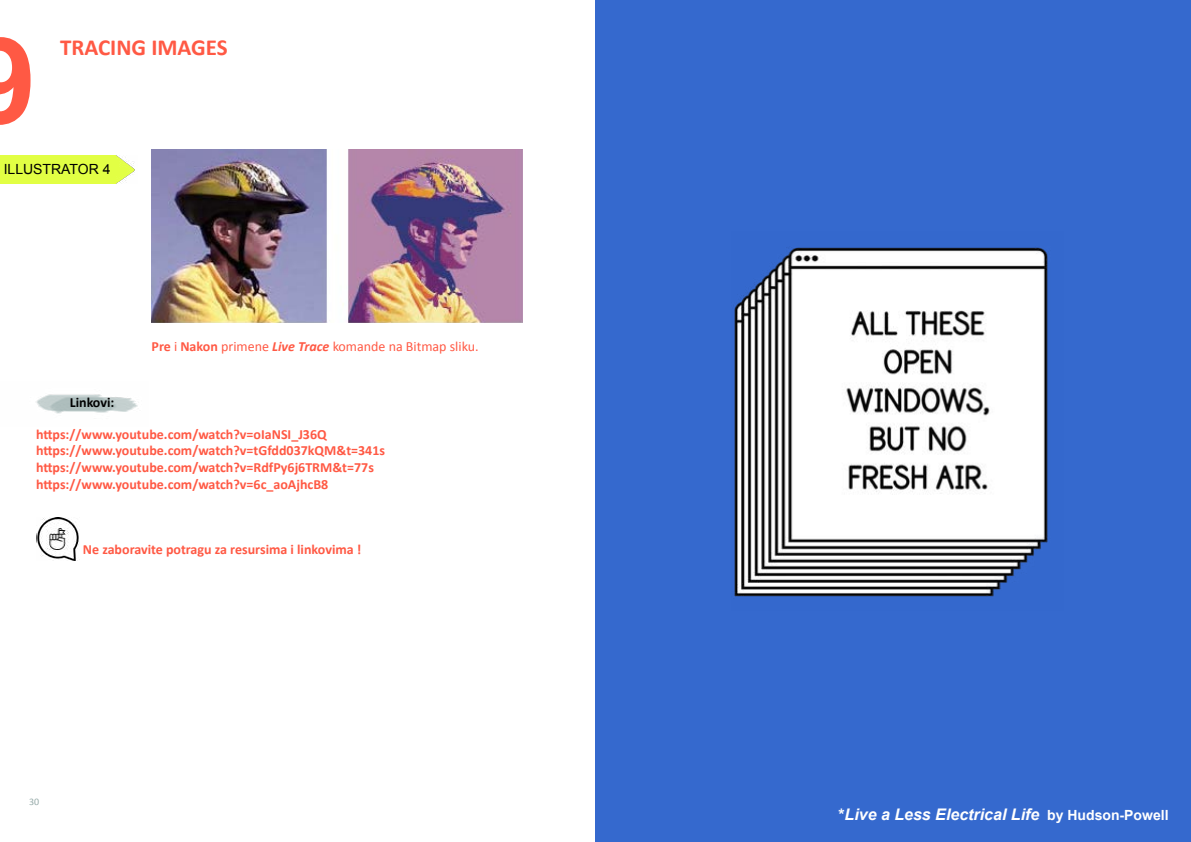
<style>
.page{position:relative;width:1191px;height:842px;background:#fff}
.page>*{position:absolute;margin:0;border:0;box-sizing:border-box;transform-origin:0 0}
.t1{font:700 120px "Arial";color:#ff5944}
.t2{font:700 23px "Calibri";color:#ff5944}
.t3{font:italic 700 16px "Arial";color:#fff}
.t4{font:700 14px/16.8px "Calibri";color:#ff5944}
.t5{font:14px "Calibri";color:#ff5944}
.t6{font:14px "Arial";color:#000}
.t7{font:700 14px "Calibri";color:#000}
.t8{font:10px "Calibri";color:#96aaa9}
.s1{font-weight:700}
.s2{font-weight:700;font-style:italic}
.s3{font-style:normal}
.s4{font-style:normal;font-size:14px}
</style>
<div class="page">
<img style="left:115px;top:156px;width:20px;height:28px">
<div style="left:0;top:156px;width:115px;height:28px;background:#e2ff44"></div>
<img style="left:152px;top:149px;width:371px;height:173px">
<img style="left:36px;top:394px;width:102px;height:20px">
<div style="left:595px;top:0;width:596px;height:842px;background:#3569ce"></div>
<img style="left:734px;top:247px;width:314px;height:350px">
<img style="left:36px;top:517px;width:43px;height:44px">
<div style="left:43px;top:528px;width:29px;height:20px;background:#fff"></div>
<img style="left:47px;top:528px;width:21px;height:22px">
<h1 class="t1" style="left:-31px;top:1px;width:68px">9</h1>
<h2 class="t2" style="left:60px;top:32px;width:169px">TRACING IMAGES</h2>
<p class="t6" style="left:4px;top:160px;width:108px">ILLUSTRATOR 4</p>
<p class="t7" style="left:70px;top:394px;width:46px">Linkovi:</p>
<p class="t5" style="left:152px;top:337px;width:329px"><span class="s1">Pre</span> i <span class="s1">Nakon</span> primene <span class="s2">Live Trace</span> komande na Bitmap sliku.</p>
<p class="t4" style="left:36px;top:425px;width:350px">https://www.youtube.com/watch?v=oIaNSI_J36Q https://www.youtube.com/watch?v=tGfdd037kQM&amp;t=341s https://www.youtube.com/watch?v=RdfPy6j6TRM&amp;t=77s https://www.youtube.com/watch?v=6c_aoAjhcB8</p>
<p class="t4" style="left:83px;top:541px;width:280px">Ne zaboravite potragu za resursima i linkovima !</p>
<p class="t8" style="left:29px;top:795px;width:12px">30</p>
<p class="t3" style="left:838px;top:803px;width:332px"><span class="s3">*</span>Live a Less Electrical Life <span class="s4">by Hudson-Powell</span></p>
</div>
